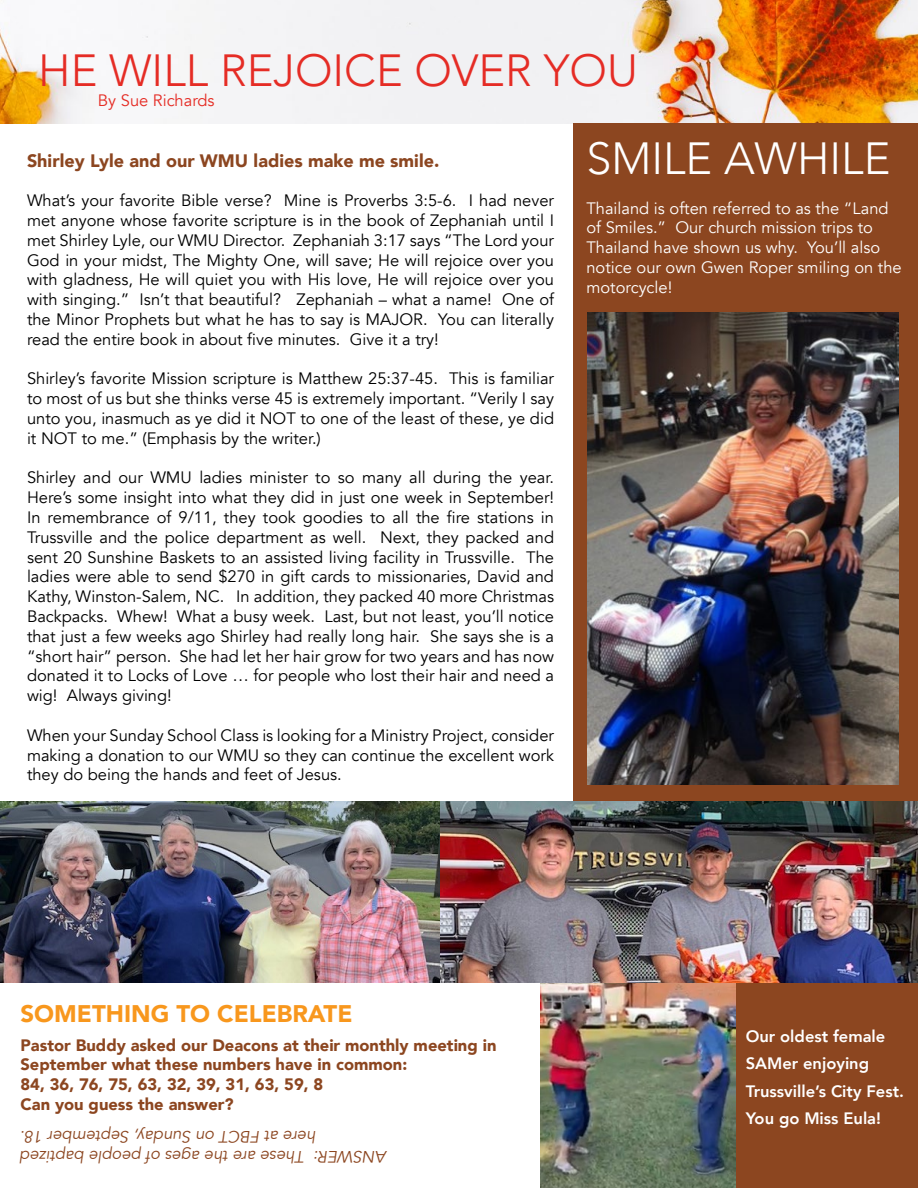
<style>
.page{position:relative;width:918px;height:1188px;background:#fff}
.page>*{position:absolute;margin:0;border:0;box-sizing:border-box;transform-origin:0 0}
.t1{font:300 45px "Avenir";color:#e52c25}
.t2{font:300 45px "Avenir";color:#fff}
.t3{font:900 24px "Avenir";color:#f8971d}
.t4{font:900 18px "Avenir";color:#8c4620}
.t5{font:16.5px/19.8px "Avenir";color:#000;text-align:justify}
.t6{font:16.5px/19.8px "Avenir";color:#fff}
.t7{font:900 16.5px/19.8px "Avenir";color:#8c4620}
.t8{font:italic 16.5px/19.8px "Avenir";color:#8c4620;text-align:right}
.t9{font:800 16.5px/27px "Avenir";color:#fff}
.t10{font:16.5px "Avenir";color:#e52c25}
</style>
<div class="page">
<div style="left:702px;top:981px;width:216px;height:207px;background:#8c4620"></div>
<img style="left:540px;top:983px;width:195px;height:205px">
<img style="left:0;top:0;width:918px;height:124px">
<div style="left:573px;top:123px;width:345px;height:683px;background:#8c4620"></div>
<img style="left:588px;top:312px;width:311px;height:472px">
<img style="left:0;top:801px;width:918px;height:182px">
<h1 class="t1" style="left:38px;top:44px;width:601px">HE WILL REJOICE OVER YOU</h1>
<p class="t10" style="left:98px;top:90px;width:118px">By Sue Richards</p>
<h1 class="t2" style="left:586px;top:132px;width:306px">SMILE AWHILE</h1>
<p class="t6" style="left:586px;top:198px;width:317px">Thailand is often referred to as the “Land of Smiles.” Our church mission trips to Thailand have shown us why. You’ll also notice our own Gwen Roper smiling on the motorcycle!</p>
<p class="t4" style="left:27px;top:145px;width:414px">Shirley Lyle and our WMU ladies make me smile.</p>
<p class="t5" style="left:27px;top:191px;width:529px">What’s your favorite Bible verse? Mine is Proverbs 3:5-6. I had never met anyone whose favorite scripture is in the book of Zephaniah until I met Shirley Lyle, our WMU Director. Zephaniah 3:17 says “The Lord your God in your midst, The Mighty One, will save; He will rejoice over you with gladness, He will quiet you with His love, He will rejoice over you with singing.” Isn’t that beautiful? Zephaniah – what a name! One of the Minor Prophets but what he has to say is MAJOR. You can literally read the entire book in about five minutes. Give it a try!</p>
<p class="t5" style="left:27px;top:369px;width:529px">Shirley’s favorite Mission scripture is Matthew 25:37-45. This is familiar to most of us but she thinks verse 45 is extremely important. “Verily I say unto you, inasmuch as ye did it NOT to one of the least of these, ye did it NOT to me.” (Emphasis by the writer.)</p>
<p class="t5" style="left:27px;top:468px;width:529px">Shirley and our WMU ladies minister to so many all during the year.<br>Here’s some insight into what they did in just one week in September!<br>In remembrance of 9/11, they took goodies to all the fire stations in Trussville and the police department as well. Next, they packed and sent 20 Sunshine Baskets to an assisted living facility in Trussville. The ladies were able to send $270 in gift cards to missionaries, David and Kathy, Winston-Salem, NC. In addition, they packed 40 more Christmas Backpacks. Whew! What a busy week. Last, but not least, you’ll notice that just a few weeks ago Shirley had really long hair. She says she is a “short hair” person. She had let her hair grow for two years and has now donated it to Locks of Love … for people who lost their hair and need a wig! Always giving!</p>
<p class="t5" style="left:27px;top:725px;width:528px">When your Sunday School Class is looking for a Ministry Project, consider making a donation to our WMU so they can continue the excellent work they do being the hands and feet of Jesus.</p>
<h2 class="t3" style="left:21px;top:993px;width:333px">SOMETHING TO CELEBRATE</h2>
<p class="t7" style="left:21px;top:1035px;width:477px">Pastor Buddy asked our Deacons at their monthly meeting in September what these numbers have in common:<br>84, 36, 76, 75, 63, 32, 39, 31, 63, 59, 8<br>Can you guess the answer?</p>
<p class="t9" style="left:746px;top:1023px;width:160px">Our oldest female<br>SAMer enjoying<br>Trussville’s City Fest.<br>You go Miss Eula!</p>
<p class="t8" style="left:387px;top:1166px;width:368px;rotate:-180deg">ANSWER: These are the ages of people baptized here at FBCT on Sunday, September 18.</p>
</div>
